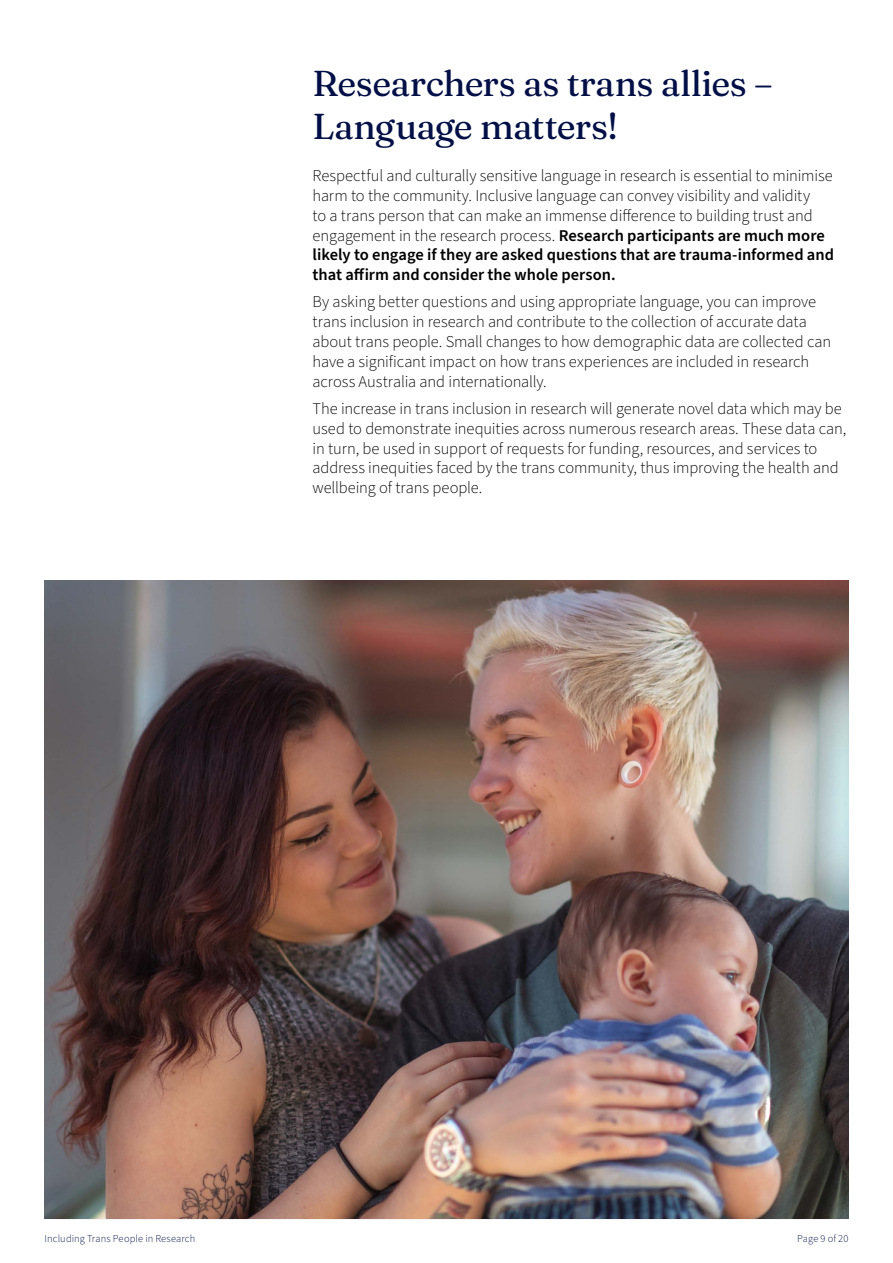
<style>
.page{position:relative;width:893px;height:1263px;background:#fff}
.page>*{position:absolute;margin:0;border:0;box-sizing:border-box;transform-origin:0 0}
.t1{font:900 36px/43.2px "Fraunces 9 pt";letter-spacing:-.015em;color:#000f46}
.t2{font:300 16.5px/19.8px "Source Sans Pro";letter-spacing:-.005em;color:#000}
.t3{font:300 10.5px "Source Sans Pro";letter-spacing:.01em;color:#000f46}
.s1{font-weight:600}
</style>
<div class="page">
<img style="left:45px;top:581px;width:803px;height:638px">
<h2 class="t1" style="left:313px;top:59px;width:462px">Researchers as trans allies –<br>Language matters!</h2>
<p class="t2" style="left:313px;top:166px;width:523px">Respectful and culturally sensitive language in research is essential to minimise harm to the community. Inclusive language can convey visibility and validity<br>to a trans person that can make an immense difference to building trust and engagement in the research process. <span class="s1">Research participants are much more likely to engage if they are asked questions that are trauma-informed and that affirm and consider the whole person.</span></p>
<p class="t2" style="left:313px;top:293px;width:520px">By asking better questions and using appropriate language, you can improve trans inclusion in research and contribute to the collection of accurate data about trans people. Small changes to how demographic data are collected can have a significant impact on how trans experiences are included in research across Australia and internationally.</p>
<p class="t2" style="left:313px;top:399px;width:535px">The increase in trans inclusion in research will generate novel data which may be used to demonstrate inequities across numerous research areas. These data can, in turn, be used in support of requests for funding, resources, and services to address inequities faced by the trans community, thus improving the health and wellbeing of trans people.</p>
<p class="t3" style="left:45px;top:1232px;width:152px">Including Trans People in Research</p>
<p class="t3" style="left:797px;top:1232px;width:53px">Page 9 of 20</p>
</div>
